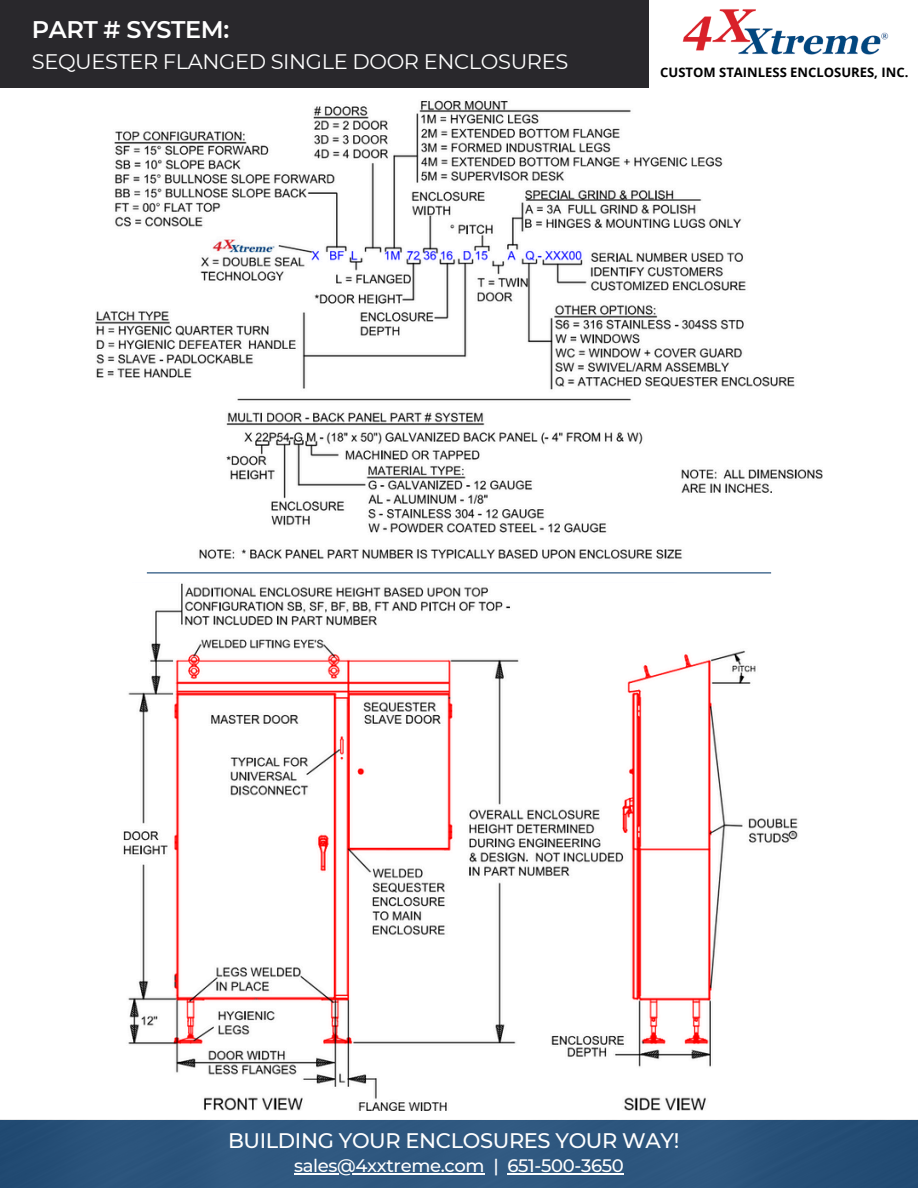
<style>
.page{position:relative;width:918px;height:1188px;background:#fff}
.page>*{position:absolute;margin:0;border:0;box-sizing:border-box;transform-origin:0 0}
.t1{font:600 24px "Montserrat";letter-spacing:-.02em;color:#fff}
.t2{font:21px "Montserrat";letter-spacing:-.02em;color:#fff}
.t3{font:500 21px "Montserrat";letter-spacing:-.02em;color:#fff}
.t4{font:500 18px "Montserrat";letter-spacing:-.02em;color:#fff}
.t5{font:700 13.05px "Open Sans";color:#000}
</style>
<div class="page">
<hr style="left:147px;top:572px;width:624px;height:1px;background:#134372">
<div style="left:0;top:0;width:649px;height:87px;background:#29282c"></div>
<img style="left:682px;top:9px;width:207px;height:46px">
<img style="left:0;top:1120px;width:918px;height:67px">
<img style="left:95px;top:100px;width:728px;height:460px">
<img style="left:123px;top:583px;width:675px;height:528px">
<hr style="left:294px;top:1174px;width:190px;height:1px;background:#fff">
<hr style="left:507px;top:1174px;width:117px;height:1px;background:#fff">
<p class="t1" style="left:32px;top:15px;width:199px">PART # SYSTEM:</p>
<p class="t2" style="left:32px;top:49px;width:538px">SEQUESTER FLANGED SINGLE DOOR ENCLOSURES</p>
<p class="t5" style="left:660px;top:63px;width:250px">CUSTOM STAINLESS ENCLOSURES, INC.</p>
<p class="t3" style="left:228px;top:1127px;width:453px">BUILDING YOUR ENCLOSURES YOUR WAY!</p>
<h2 class="t4" style="left:294px;top:1155px;width:331px">sales@4xxtreme.com | 651-500-3650</h2>
</div>
